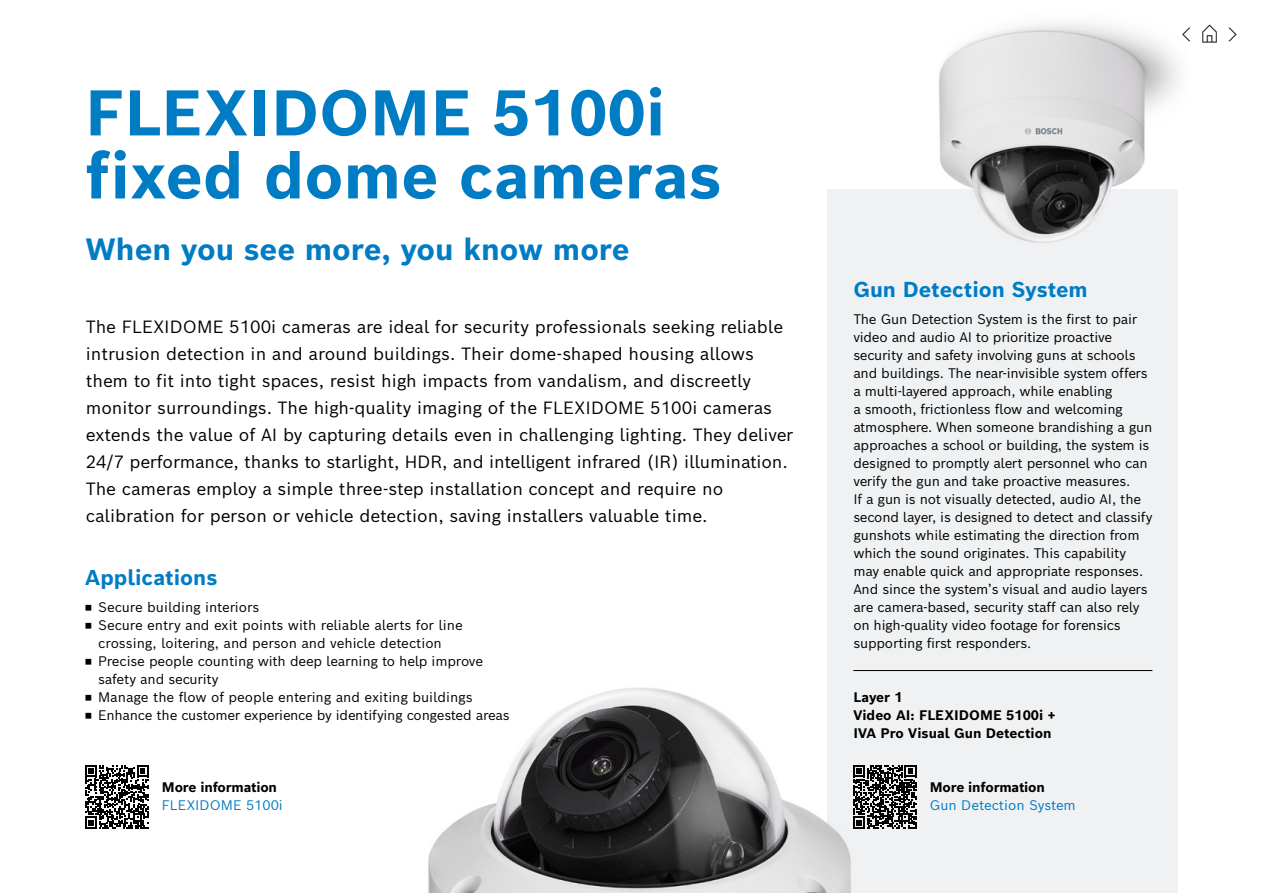
<style>
.page{position:relative;width:1263px;height:893px;background:#fff}
.page>*{position:absolute;margin:0;border:0;box-sizing:border-box;transform-origin:0 0}
.t1{font:700 63px/63px "Bosch Sans";color:#007cc4}
.t2{font:700 30px "Bosch Sans";color:#007cc4}
.t3{font:700 21px "Bosch Sans";color:#007cc4}
.t4{font:17.25px/27px "Bosch Sans";color:#000}
.t5{font:13.5px/18px "Bosch Sans";letter-spacing:-.015em;color:#000}
.t6{font:700 13.5px/18px "Bosch Sans";letter-spacing:-.005em;color:#000}
.t7{font:13.5px "Bosch Sans";color:#007cc4}
</style>
<div class="page">
<div style="left:828px;top:189px;width:350px;height:704px;background:#eff1f3"></div>
<hr style="left:853px;top:670px;width:299px;height:1px;background:#000">
<img style="left:998px;top:22px;width:181px;height:140px">
<img style="left:939px;top:32px;width:205px;height:211px">
<img style="left:429px;top:688px;width:421px;height:205px">
<svg style="left:853px;top:765px;width:63px;height:64px"></svg>
<svg style="left:85px;top:765px;width:64px;height:64px"></svg>
<h1 class="t1" style="left:85px;top:75px;width:638px">FLEXIDOME 5100i fixed dome cameras</h1>
<h2 class="t2" style="left:85px;top:224px;width:546px">When you see more, you know more</h2>
<p class="t4" style="left:86px;top:312px;width:709px">The FLEXIDOME 5100i cameras are ideal for security professionals seeking reliable intrusion detection in and around buildings. Their dome-shaped housing allows them to fit into tight spaces, resist high impacts from vandalism, and discreetly monitor surroundings. The high-quality imaging of the FLEXIDOME 5100i cameras extends the value of AI by capturing details even in challenging lighting. They deliver 24/7 performance, thanks to starlight, HDR, and intelligent infrared (IR) illumination.<br>The cameras employ a simple three-step installation concept and require no calibration for person or vehicle detection, saving installers valuable time.</p>
<h3 class="t3" style="left:85px;top:560px;width:134px">Applications</h3>
<p class="t5" style="left:85px;top:597px;width:176px">◾ Secure building interiors</p>
<p class="t5" style="left:85px;top:615px;width:379px">◾ Secure entry and exit points with reliable alerts for line</p>
<p class="t5" style="left:98px;top:633px;width:345px">crossing, loitering, and person and vehicle detection</p>
<p class="t5" style="left:85px;top:651px;width:399px">◾ Precise people counting with deep learning to help improve</p>
<p class="t5" style="left:98px;top:669px;width:122px">safety and security</p>
<p class="t5" style="left:85px;top:687px;width:389px">◾ Manage the flow of people entering and exiting buildings</p>
<p class="t5" style="left:85px;top:705px;width:426px">◾ Enhance the customer experience by identifying congested areas</p>
<p class="t6" style="left:162px;top:777px;width:117px">More information</p>
<p class="t7" style="left:162px;top:794px;width:122px">FLEXIDOME 5100i</p>
<h3 class="t3" style="left:853px;top:272px;width:236px">Gun Detection System</h3>
<p class="t5" style="left:853px;top:309px;width:301px">The Gun Detection System is the first to pair video and audio AI to prioritize proactive security and safety involving guns at schools and buildings. The near-invisible system offers a multi-layered approach, while enabling<br>a smooth, frictionless flow and welcoming atmosphere. When someone brandishing a gun approaches a school or building, the system is designed to promptly alert personnel who can verify the gun and take proactive measures.<br>If a gun is not visually detected, audio AI, the second layer, is designed to detect and classify gunshots while estimating the direction from which the sound originates. This capability may enable quick and appropriate responses.<br>And since the system’s visual and audio layers are camera-based, security staff can also rely on high-quality video footage for forensics supporting first responders.</p>
<p class="t6" style="left:853px;top:687px;width:203px">Layer 1<br>Video AI: FLEXIDOME 5100i +<br>IVA Pro Visual Gun Detection</p>
<p class="t6" style="left:930px;top:777px;width:117px">More information</p>
<p class="t7" style="left:930px;top:794px;width:148px">Gun Detection System</p>
</div>
